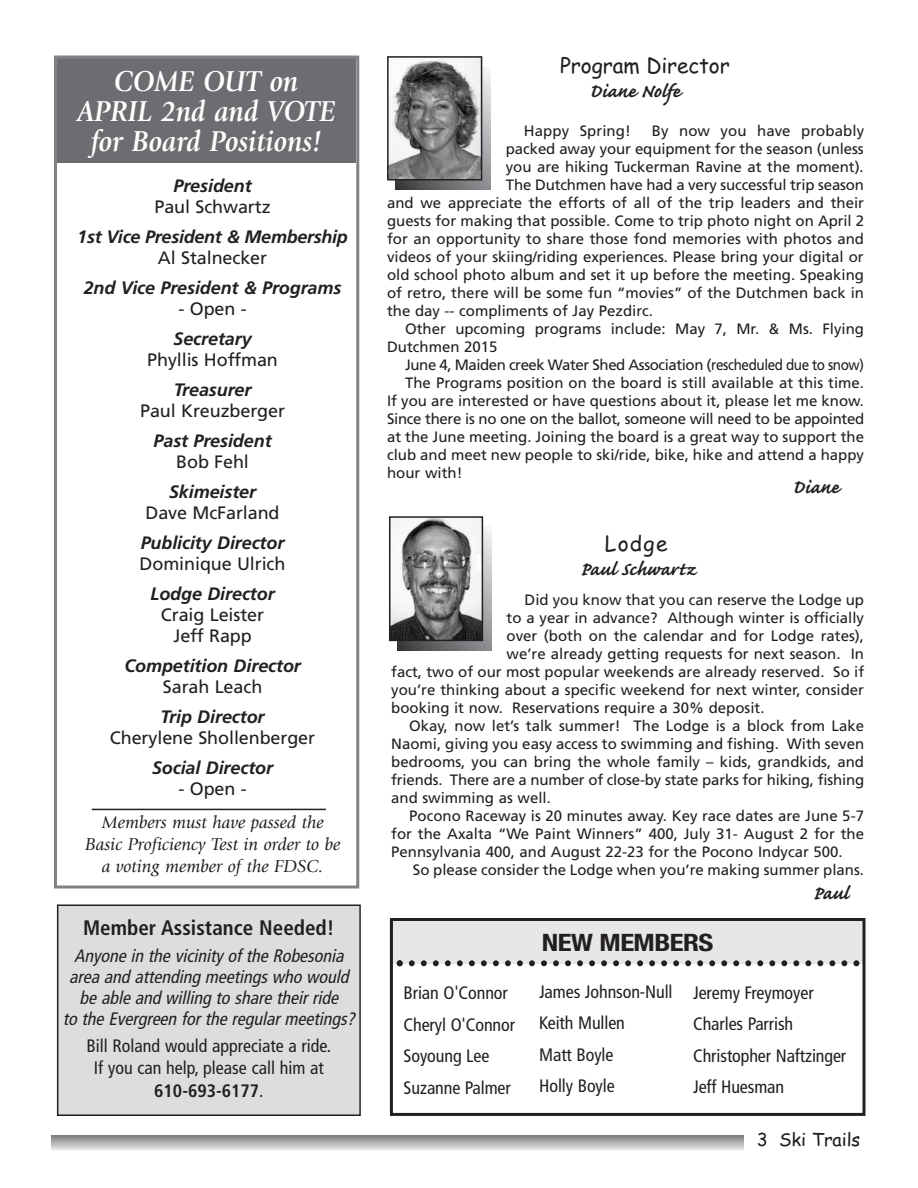
<style>
.page{position:relative;width:918px;height:1188px;background:#fff}
.page>*{position:absolute;margin:0;border:0;box-sizing:border-box;transform-origin:0 0}
.t1{font:italic 700 30px/30px "Giovanni";color:#fff;text-align:center;scale:.92 1}
.t2{font:700 24px "Caflisch Script";color:#231f20}
.t3{font:700 condensed 24px "Helvetica Neue";letter-spacing:-.02em;color:#231f20;scale:1.2 1}
.t4{font:700 condensed 21px "Frutiger";color:#231f20}
.t5{font:21px "Comic Sans MS";letter-spacing:-.005em;color:#231f20}
.t6{font:condensed 18px/31.5px "Frutiger";letter-spacing:-.005em;color:#231f20}
.t7{font:italic 700 18px "Frutiger";letter-spacing:-.005em;color:#231f20}
.t8{font:18px/21px "Frutiger";letter-spacing:-.005em;color:#231f20;text-align:center}
.t9{font:italic condensed 18px/21px "Frutiger";color:#231f20;text-align:center}
.t10{font:italic 18px/21.6px "Giovanni";color:#231f20;text-align:center}
.t11{font:18px "Comic Sans MS";letter-spacing:-.005em;color:#231f20}
.t12{font:15px "Frutiger";color:#231f20}
.t13{font:15px "Frutiger";letter-spacing:-.03em;color:#231f20}
.t14{font:15px "Frutiger";letter-spacing:-.02em;color:#231f20}
.s1{font-weight:700}
.s2{color:#fff}
</style>
<div class="page">
<div style="left:392px;top:920px;width:472px;height:44px;background:#e6e7e9"></div>
<div style="left:390px;top:918px;width:476px;height:198px;border:3px solid #231f20"></div>
<svg style="left:397px;top:525px;width:95px;height:126px;background:#949497"></svg>
<img style="left:392px;top:519px;width:88px;height:119px">
<div style="left:389px;top:516px;width:94px;height:125px;border:2px solid #231f20"></div>
<hr style="left:51px;top:1136px;width:692px;height:1px;background:#4b4c4d">
<hr style="left:51px;top:1137px;width:692px;height:1px;background:#59595c">
<hr style="left:51px;top:1138px;width:692px;height:1px;background:#66676a">
<hr style="left:51px;top:1139px;width:692px;height:1px;background:#717275">
<hr style="left:51px;top:1140px;width:692px;height:1px;background:#7c7e81">
<hr style="left:51px;top:1141px;width:692px;height:1px;background:#87898c">
<hr style="left:51px;top:1142px;width:692px;height:1px;background:#919396">
<hr style="left:51px;top:1143px;width:692px;height:1px;background:#9e9fa3">
<hr style="left:51px;top:1144px;width:692px;height:1px;background:#a9aaae">
<hr style="left:51px;top:1145px;width:692px;height:1px;background:#b5b6b9">
<hr style="left:51px;top:1146px;width:692px;height:1px;background:#c1c2c4">
<hr style="left:51px;top:1147px;width:692px;height:1px;background:#cdced0">
<hr style="left:51px;top:1148px;width:692px;height:1px;background:#d8d9db">
<hr style="left:51px;top:1149px;width:692px;height:1px;background:#e5e6e8">
<hr style="left:51px;top:1150px;width:692px;height:1px;background:#ebebed">
<svg style="left:396px;top:66px;width:95px;height:124px;background:#959698"></svg>
<img style="left:390px;top:59px;width:89px;height:119px">
<div style="left:387px;top:56px;width:95px;height:125px;border:2px solid #231f20"></div>
<hr style="left:92px;top:809px;width:234px;height:1px;background:#231f20">
<div style="left:57px;top:57px;width:299px;height:106px;background:#6c6d70"></div>
<div style="left:54px;top:56px;width:305px;height:833px;border:3px solid #808285"></div>
<svg style="left:397px;top:960px;width:462px;height:6px"></svg>
<div style="left:58px;top:906px;width:301px;height:209px;background:#dcdddf"></div>
<div style="left:57px;top:905px;width:304px;height:211px;border:2px solid #231f20"></div>
<h1 class="t1" style="left:77px;top:68px;width:282px">COME OUT on<br>APRIL 2nd and VOTE for Board Positions!</h1>
<p class="t7" style="left:174px;top:179px;width:80px">President</p>
<p class="t8" style="left:154px;top:198px;width:118px">Paul Schwartz</p>
<p class="t7" style="left:77px;top:230px;width:272px">1st Vice President &amp; Membership</p>
<p class="t8" style="left:158px;top:249px;width:111px">Al Stalnecker</p>
<p class="t7" style="left:84px;top:281px;width:259px">2nd Vice President &amp; Programs</p>
<p class="t8" style="left:178px;top:300px;width:70px">- Open -</p>
<p class="t7" style="left:174px;top:332px;width:80px">Secretary</p>
<p class="t8" style="left:147px;top:351px;width:132px">Phyllis Hoffman</p>
<p class="t7" style="left:174px;top:383px;width:79px">Treasurer</p>
<p class="t8" style="left:140px;top:402px;width:146px">Paul Kreuzberger</p>
<p class="t7" style="left:154px;top:434px;width:120px">Past President</p>
<p class="t8" style="left:176px;top:453px;width:74px">Bob Fehl</p>
<p class="t7" style="left:169px;top:485px;width:89px">Skimeister</p>
<p class="t8" style="left:146px;top:504px;width:136px">Dave McFarland</p>
<p class="t7" style="left:141px;top:536px;width:145px">Publicity Director</p>
<p class="t8" style="left:140px;top:555px;width:147px">Dominique Ulrich</p>
<p class="t7" style="left:151px;top:587px;width:126px">Lodge Director</p>
<p class="t8" style="left:161px;top:606px;width:105px">Craig Leister<br>Jeff Rapp</p>
<p class="t7" style="left:124px;top:659px;width:178px">Competition Director</p>
<p class="t8" style="left:163px;top:678px;width:101px">Sarah Leach</p>
<p class="t7" style="left:161px;top:710px;width:105px">Trip Director</p>
<p class="t8" style="left:110px;top:729px;width:207px">Cherylene Shollenberger</p>
<p class="t7" style="left:152px;top:761px;width:123px">Social Director</p>
<p class="t8" style="left:178px;top:780px;width:70px">- Open -</p>
<p class="t10" style="left:85px;top:813px;width:257px">Members must have passed the<br>Basic Proficiency Test in order to be a voting member of the FDSC.</p>
<h3 class="t4" style="left:83px;top:920px;width:253px">Member Assistance Needed!</h3>
<p class="t9" style="left:63px;top:947px;width:297px">Anyone in the vicinity of the Robesonia area and attending meetingswho would be able and willing to share theirride<br>to the Evergreen forthe regularmeetings?</p>
<p class="t6" style="left:87px;top:1036px;width:246px;line-height:22.5px;text-align:center">Bill Roland would appreciate a ride.<br>If you can help, please call him at<br><span class="s1">610-693-6177</span>.</p>
<h3 class="t5" style="left:560px;top:54px;width:171px">Program Director</h3>
<h2 class="t2" style="left:589px;top:75px;width:93px">Diane Nolfe</h2>
<p class="t12" style="left:524px;top:125px;width:109px">Happy Spring!</p>
<p class="t12" style="left:652px;top:125px;width:214px">By now you have probably</p>
<p class="t12" style="left:506px;top:143px;width:359px">packed away your equipment for the season (unless</p>
<p class="t12" style="left:506px;top:161px;width:359px">you are hiking Tuckerman Ravine at the moment).</p>
<p class="t12" style="left:506px;top:179px;width:360px">The Dutchmen have had a very successful trip season</p>
<p class="t12" style="left:387px;top:197px;width:478px">and we appreciate the efforts of all of the trip leaders and their</p>
<p class="t12" style="left:387px;top:215px;width:479px">guests for making that possible. Come to trip photo night on April 2</p>
<p class="t12" style="left:387px;top:233px;width:479px">for an opportunity to share those fond memories with photos and</p>
<p class="t12" style="left:387px;top:251px;width:478px">videos of your skiing/riding experiences. Please bring your digital or</p>
<p class="t12" style="left:387px;top:269px;width:479px">old school photo album and set it up before the meeting. Speaking</p>
<p class="t12" style="left:387px;top:287px;width:479px">of retro, there will be some fun “movies” of the Dutchmen back in</p>
<p class="t12" style="left:387px;top:305px;width:267px">the day -- compliments of Jay Pezdirc.</p>
<p class="t12" style="left:405px;top:323px;width:460px">Other upcoming programs include: May 7, Mr. &amp; Ms. Flying</p>
<p class="t12" style="left:387px;top:341px;width:112px">Dutchmen 2015</p>
<p class="t13" style="left:405px;top:359px;width:460px">June 4, Maiden creek Water Shed Association (rescheduled due to snow)</p>
<p class="t12" style="left:405px;top:377px;width:461px">The Programs position on the board is still available at this time.</p>
<p class="t12" style="left:387px;top:395px;width:479px">If you are interested or have questions about it, please let me know.</p>
<p class="t14" style="left:387px;top:413px;width:479px">Since there is no one on the ballot, someone will need to be appointed</p>
<p class="t12" style="left:387px;top:431px;width:478px">at the June meeting. Joining the board is a great way to support the</p>
<p class="t12" style="left:387px;top:449px;width:479px">club and meet new people to ski/ride, bike, hike and attend a happy</p>
<p class="t12" style="left:387px;top:467px;width:77px">hour with!</p>
<h2 class="t2" style="left:792px;top:471px;width:73px">Diane <sup>m</sup></h2>
<h3 class="t5" style="left:605px;top:532px;width:64px">Lodge</h3>
<h2 class="t2" style="left:580px;top:553px;width:117px">Paul Schwartz</h2>
<p class="t12" style="left:525px;top:594px;width:341px">Did you know that you can reserve the Lodge up</p>
<p class="t12" style="left:507px;top:612px;width:359px">to a year in advance? Although winter is officially</p>
<p class="t12" style="left:507px;top:630px;width:359px">over (both on the calendar and for Lodge rates),</p>
<p class="t12" style="left:507px;top:648px;width:359px">we’re already getting requests for next season. In</p>
<p class="t12" style="left:391px;top:666px;width:474px">fact, two of our most popular weekends are already reserved. So if</p>
<p class="t12" style="left:391px;top:684px;width:474px">you’re thinking about a specific weekend for next winter, consider</p>
<p class="t12" style="left:391px;top:702px;width:375px">booking it now. Reservations require a 30% deposit.</p>
<p class="t12" style="left:409px;top:720px;width:456px">Okay, now let’s talk summer! The Lodge is a block from Lake</p>
<p class="t12" style="left:391px;top:738px;width:474px">Naomi, giving you easy access to swimming and fishing. With seven</p>
<p class="t12" style="left:391px;top:756px;width:474px">bedrooms, you can bring the whole family – kids, grandkids, and</p>
<p class="t12" style="left:391px;top:774px;width:474px">friends. There are a number of close-by state parks for hiking, fishing</p>
<p class="t12" style="left:391px;top:792px;width:161px">and swimming as well.</p>
<p class="t12" style="left:409px;top:810px;width:456px">Pocono Raceway is 20 minutes away. Key race dates are June 5-7</p>
<p class="t12" style="left:391px;top:828px;width:474px">for the Axalta “We Paint Winners” 400, July 31- August 2 for the</p>
<p class="t12" style="left:391px;top:846px;width:453px">Pennsylvania 400, and August 22-23 for the Pocono Indycar 500.</p>
<p class="t12" style="left:413px;top:864px;width:453px">So please consider the Lodge when you’re making summer plans.</p>
<h2 class="t2" style="left:813px;top:877px;width:53px">Paul<span class="s2">m</span></h2>
<h2 class="t3" style="left:542px;top:934px;width:145px">NEW MEMBERS</h2>
<p class="t6" style="left:539px;top:977px;width:135px">James Johnson-Null<br>Keith Mullen<br>Matt Boyle<br>Holly Boyle</p>
<p class="t6" style="left:404px;top:979px;width:113px">Brian O'Connor<br>Cheryl O'Connor<br>Soyoung Lee<br>Suzanne Palmer</p>
<p class="t6" style="left:693px;top:978px;width:155px">Jeremy Freymoyer<br>Charles Parrish<br>Christopher Naftzinger<br>Jeff Huesman</p>
<p class="t11" style="left:757px;top:1129px;width:105px">3 Ski Trails</p>
</div>
